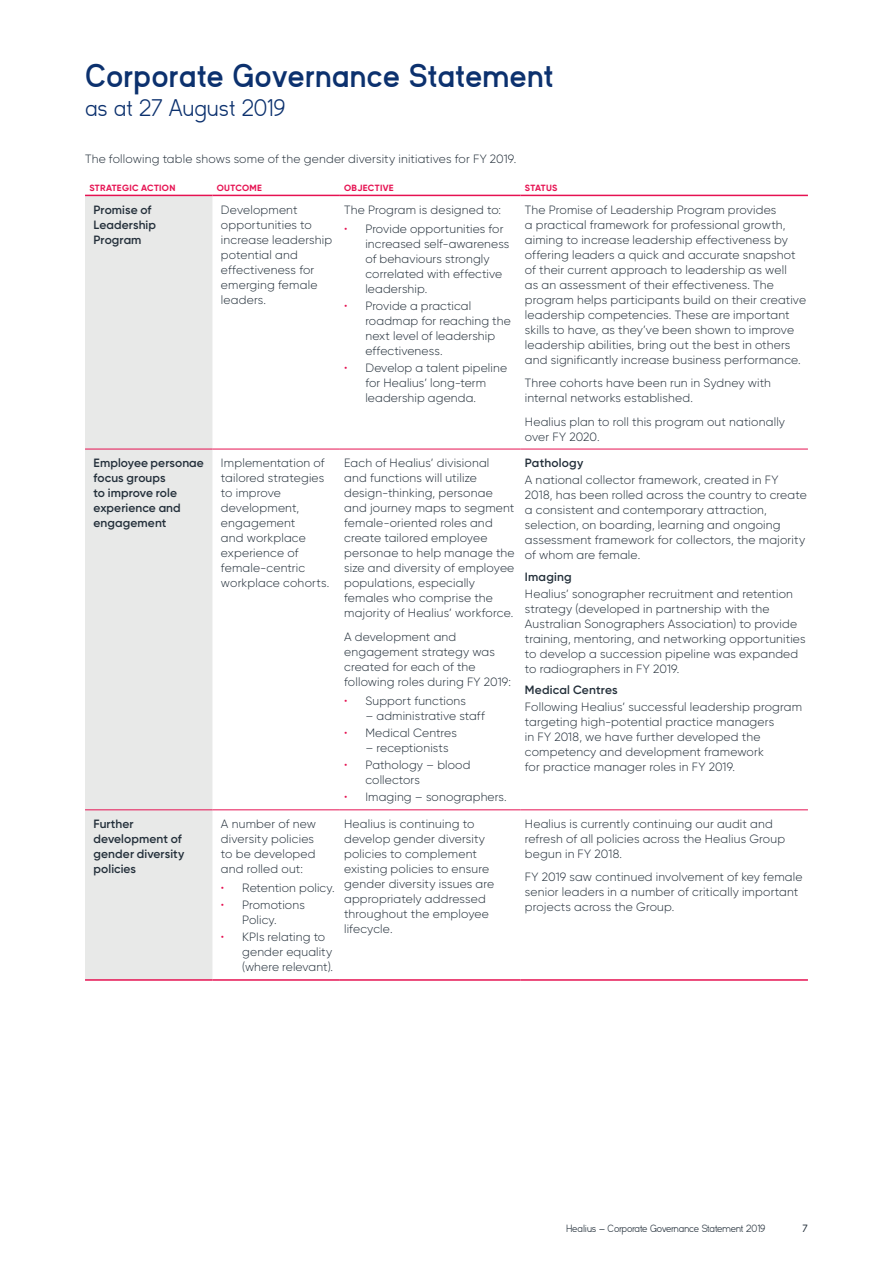
<style>
.page{position:relative;width:893px;height:1263px;background:#fff}
.page>*{position:absolute;margin:0;border:0;box-sizing:border-box;transform-origin:0 0}
.t1{font:700 33px "Kayak Sans";color:#0c316e}
.t2{font:300 24px "Kayak Sans";letter-spacing:.005em;color:#0c316e}
.t3{font:300 12px/15px "Gilroy";letter-spacing:.015em;color:#232f3a}
.t4{font:600 12px/15px "Gilroy";letter-spacing:.01em;color:#232f3a}
.t5{font:300 10.5px "Kayak Sans";color:#232f3a}
.t6{font:10.5px "Kayak Sans";color:#232f3a}
.t7{font:700 9px "Gilroy";letter-spacing:.035em;color:#e61252}
.s1{color:#e61252}
</style>
<div class="page">
<div style="left:85px;top:196px;width:127px;height:783px;background:#e8e9e8"></div>
<hr style="left:85px;top:195px;width:127px;height:1px;background:#e61252">
<hr style="left:212px;top:195px;width:128px;height:1px;background:#e61252">
<hr style="left:340px;top:195px;width:181px;height:1px;background:#e61252">
<hr style="left:521px;top:195px;width:287px;height:1px;background:#e61252">
<hr style="left:85px;top:979px;width:127px;height:2px;background:#e61252">
<hr style="left:212px;top:979px;width:128px;height:2px;background:#e61252">
<hr style="left:340px;top:979px;width:181px;height:2px;background:#e61252">
<hr style="left:521px;top:979px;width:287px;height:2px;background:#e61252">
<hr style="left:85px;top:449px;width:127px;height:1px;background:#e61252">
<hr style="left:212px;top:449px;width:128px;height:1px;background:#e61252">
<hr style="left:340px;top:449px;width:181px;height:1px;background:#e61252">
<hr style="left:521px;top:449px;width:287px;height:1px;background:#e61252">
<hr style="left:85px;top:809px;width:127px;height:1px;background:#e61252">
<hr style="left:212px;top:809px;width:128px;height:1px;background:#e61252">
<hr style="left:340px;top:809px;width:181px;height:1px;background:#e61252">
<hr style="left:521px;top:809px;width:287px;height:1px;background:#e61252">
<h1 class="t1" style="left:85px;top:58px;width:470px">Corporate Governance Statement</h1>
<h2 class="t2" style="left:85px;top:94px;width:202px">as at 27 August 2019</h2>
<p class="t3" style="left:85px;top:151px;width:433px">The following table shows some of the gender diversity initiatives for FY 2019.</p>
<p class="t7" style="left:89px;top:182px;width:88px">STRATEGIC ACTION</p>
<p class="t7" style="left:217px;top:182px;width:47px">OUTCOME</p>
<p class="t7" style="left:344px;top:182px;width:51px">OBJECTIVE</p>
<p class="t7" style="left:525px;top:182px;width:34px">STATUS</p>
<p class="t4" style="left:94px;top:202px;width:64px">Promise of<br>Leadership<br>Program</p>
<p class="t3" style="left:221px;top:202px;width:113px">Development opportunities to increase leadership potential and effectiveness for emerging female leaders.</p>
<p class="t3" style="left:344px;top:202px;width:159px">The Program is designed to:</p>
<p class="t3" style="left:525px;top:202px;width:283px">The Promise of Leadership Program provides<br>a practical framework for professional growth, aiming to increase leadership effectiveness by offering leaders a quick and accurate snapshot of their current approach to leadership as well<br>as an assessment of their effectiveness. The program helps participants build on their creative leadership competencies. These are important skills to have, as they’ve been shown to improve leadership abilities, bring out the best in others and significantly increase business performance.</p>
<p class="t3" style="left:525px;top:375px;width:248px">Three cohorts have been run in Sydney with internal networks established.</p>
<p class="t3" style="left:525px;top:414px;width:262px">Healius plan to roll this program out nationally over FY 2020.</p>
<p class="t3" style="left:365px;top:221px;width:146px;text-indent:-21px"><span class="s1">•</span> Provide opportunities for increased self-awareness of behaviours strongly correlated with effective leadership.</p>
<p class="t3" style="left:365px;top:298px;width:147px;text-indent:-21px"><span class="s1">•</span> Provide a practical roadmap for reaching the next level of leadership effectiveness.</p>
<p class="t3" style="left:365px;top:360px;width:143px;text-indent:-21px"><span class="s1">•</span> Develop a talent pipeline for Healius’ long-term leadership agenda.</p>
<p class="t4" style="left:94px;top:455px;width:112px">Employee personae focus groups<br>to improve role experience and engagement</p>
<p class="t3" style="left:221px;top:455px;width:110px">Implementation of tailored strategies to improve development, engagement<br>and workplace experience of female-centric workplace cohorts.</p>
<p class="t3" style="left:344px;top:455px;width:172px">Each of Healius’ divisional and functions will utilize design-thinking, personae and journey maps to segment female-oriented roles and create tailored employee personae to help manage the size and diversity of employee populations, especially females who comprise the majority of Healius’ workforce.</p>
<p class="t3" style="left:344px;top:629px;width:168px">A development and engagement strategy was created for each of the following roles during FY 2019:</p>
<p class="t3" style="left:344px;top:693px;width:123px"><span class="s1">•</span> Support functions</p>
<p class="t3" style="left:365px;top:708px;width:121px">– administrative staff</p>
<p class="t3" style="left:344px;top:725px;width:114px"><span class="s1">•</span> Medical Centres</p>
<p class="t3" style="left:365px;top:740px;width:85px">– receptionists</p>
<p class="t3" style="left:365px;top:757px;width:107px;text-indent:-21px"><span class="s1">•</span> Pathology – blood collectors</p>
<p class="t3" style="left:344px;top:789px;width:164px"><span class="s1">•</span> Imaging – sonographers.</p>
<p class="t4" style="left:525px;top:455px;width:60px">Pathology</p>
<p class="t3" style="left:525px;top:472px;width:283px">A national collector framework, created in FY 2018, has been rolled across the country to create a consistent and contemporary attraction, selection, on boarding, learning and ongoing assessment framework for collectors, the majority of whom are female.</p>
<p class="t4" style="left:525px;top:569px;width:48px">Imaging</p>
<p class="t3" style="left:525px;top:586px;width:282px">Healius’ sonographer recruitment and retention strategy (developed in partnership with the Australian Sonographers Association) to provide training, mentoring, and networking opportunities to develop a succession pipeline was expanded to radiographers in FY 2019.</p>
<p class="t4" style="left:525px;top:682px;width:94px">Medical Centres</p>
<p class="t3" style="left:525px;top:699px;width:279px">Following Healius’ successful leadership program targeting high-potential practice managers<br>in FY 2018, we have further developed the competency and development framework<br>for practice manager roles in FY 2019.</p>
<p class="t4" style="left:94px;top:816px;width:92px">Further development of gender diversity policies</p>
<p class="t3" style="left:221px;top:816px;width:97px">A number of new diversity policies to be developed and rolled out:</p>
<p class="t3" style="left:221px;top:880px;width:115px"><span class="s1">•</span> Retention policy.</p>
<p class="t3" style="left:221px;top:897px;width:85px;text-align:center"><span class="s1">•</span> Promotions<br>Policy.</p>
<p class="t3" style="left:242px;top:930px;width:92px;text-indent:-21px"><span class="s1">•</span> KPIs relating to gender equality (where relevant).</p>
<p class="t3" style="left:344px;top:816px;width:152px">Healius is continuing to develop gender diversity policies to complement existing policies to ensure gender diversity issues are appropriately addressed throughout the employee lifecycle.</p>
<p class="t3" style="left:525px;top:816px;width:262px">Healius is currently continuing our audit and refresh of all policies across the Healius Group begun in FY 2018.</p>
<p class="t3" style="left:525px;top:870px;width:279px">FY 2019 saw continued involvement of key female senior leaders in a number of critically important projects across the Group.</p>
<p class="t5" style="left:566px;top:1222px;width:200px">Healius – Corporate Governance Statement 2019</p>
<p class="t6" style="left:803px;top:1223px;width:7px">7</p>
</div>
